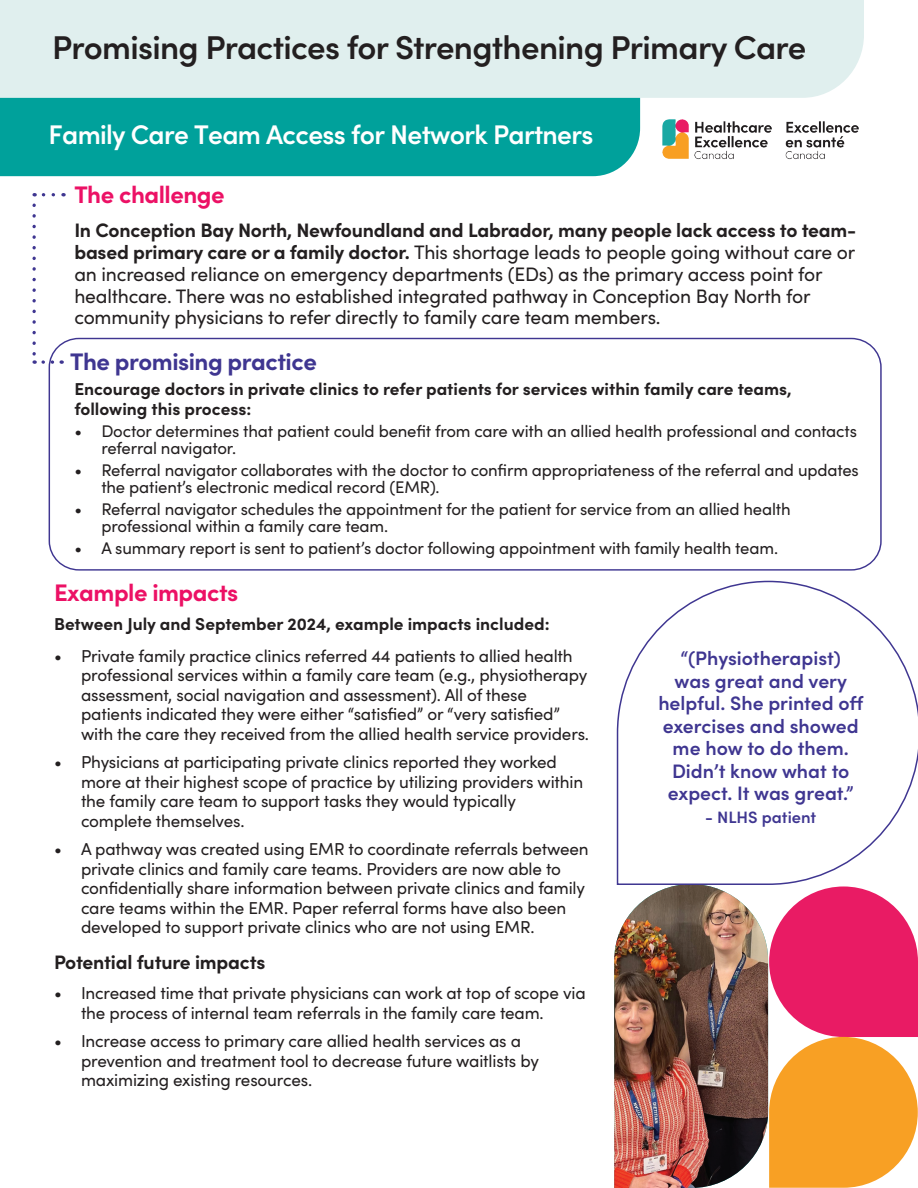
<style>
.page{position:relative;width:918px;height:1188px;background:#fff}
.page>*{position:absolute;margin:0;border:0;box-sizing:border-box;transform-origin:0 0}
.H1_Title{font:600 33px "Sofia Pro";letter-spacing:-.02em;color:#231f20}
.H2_Subhead{font:600 27px "Sofia Pro";letter-spacing:-.025em;color:#fff}
.H3_Header{font:700 24px "Sofia Pro";letter-spacing:-.02em;color:#ec1165}
.H3_Header-2{font:700 24px "Sofia Pro";letter-spacing:-.02em;color:#3f3691}
.H4_Large{font:19.5px/21.8px "Sofia Pro";letter-spacing:-.01em;color:#231f20}
.PARAGRAPH{font:600 19.5px/22.5px "Sofia Pro";color:#3f3691;text-align:center}
.t1{font:700 19.5px "Sofia Pro";letter-spacing:-.01em;color:#231f20}
.PARAGRAPH_bullets{font:17.25px/19.5px "Sofia Pro";letter-spacing:-.01em;color:#231f20}
.PARAGRAPH-2{font:700 17.25px/19.5px "Sofia Pro";color:#231f20}
.PARAGRAPH_bullets-2{font:16.8px/16.5px "Sofia Pro";letter-spacing:-.01em;color:#231f20}
.PARAGRAPH-3{font:600 16.5px "Sofia Pro";color:#3f3691}
.s1{font-weight:700}
</style>
<div class="page">
<div style="left:0;top:0;width:864px;height:98px;background:#e0efee"></div>
<div style="left:0;top:98px;width:640px;height:78px;background:#00a19b"></div>
<img style="left:662px;top:119px;width:197px;height:41px">
<svg style="left:49px;top:338px;width:833px;height:233px"></svg>
<svg style="left:34px;top:193px;width:19px;height:3px"></svg>
<svg style="left:32px;top:205px;width:4px;height:159px"></svg>
<svg style="left:43px;top:360px;width:19px;height:4px"></svg>
<img style="left:614px;top:886px;width:154px;height:302px">
<svg style="left:769px;top:886px;width:149px;height:302px"></svg>
<svg style="left:616px;top:580px;width:302px;height:306px"></svg>
<h1 class="H1_Title" style="left:52px;top:22px;width:755px">Promising Practices for Strengthening Primary Care</h1>
<h2 class="H2_Subhead" style="left:49px;top:114px;width:546px">Family Care Team Access for Network Partners</h2>
<h3 class="H3_Header" style="left:74px;top:176px;width:152px">The challenge</h3>
<h4 class="H4_Large" style="left:74px;top:219px;width:784px"><span class="s1">In Conception Bay North, Newfoundland and Labrador, many people lack access to team&shy;based primary care or a family doctor.</span> This shortage leads to people going without care or an increased reliance on emergency departments (EDs) as the primary access point for healthcare. There was no established integrated pathway in Conception Bay North for community physicians to refer directly to family care team members.</h4>
<h3 class="H3_Header-2" style="left:70px;top:343px;width:248px">The promising practice</h3>
<p class="PARAGRAPH-2" style="left:74px;top:378px;width:719px">Encourage doctors in private clinics to refer patients for services within family care teams, following this process:</p>
<p class="PARAGRAPH_bullets-2" style="left:101px;top:422px;width:757px;text-indent:-27px">• Doctor determines that patient could benefit from care with an allied health professional and contacts referral navigator.</p>
<p class="PARAGRAPH_bullets-2" style="left:101px;top:461px;width:759px;text-indent:-27px">• Referral navigator collaborates with the doctor to confirm appropriateness of the referral and updates the patient’s electronic medical record (EMR).</p>
<p class="PARAGRAPH_bullets-2" style="left:101px;top:500px;width:691px;text-indent:-27px">• Referral navigator schedules the appointment for the patient for service from an allied health professional within a family care team.</p>
<p class="PARAGRAPH_bullets-2" style="left:74px;top:539px;width:705px">• A summary report is sent to patient’s doctor following appointment with family health team.</p>
<h3 class="H3_Header" style="left:54px;top:574px;width:186px">Example impacts</h3>
<p class="PARAGRAPH-2" style="left:54px;top:613px;width:497px">Between July and September 2024, example impacts included:</p>
<p class="PARAGRAPH_bullets" style="left:81px;top:645px;width:510px;text-indent:-27px">• Private family practice clinics referred 44 patients to allied health professional services within a family care team (e.g., physiotherapy assessment, social navigation and assessment). All of these patients indicated they were either “satisfied” or “very satisfied” with the care they received from the allied health service providers.</p>
<p class="PARAGRAPH_bullets" style="left:81px;top:752px;width:504px;text-indent:-27px">• Physicians at participating private clinics reported they worked more at their highest scope of practice by utilizing providers within the family care team to support tasks they would typically complete themselves.</p>
<p class="PARAGRAPH_bullets" style="left:81px;top:839px;width:509px;text-indent:-27px">• A pathway was created using EMR to coordinate referrals between private clinics and family care teams. Providers are now able to confidentially share information between private clinics and family care teams within the EMR. Paper referral forms have also been developed to support private clinics who are not using EMR.</p>
<h4 class="t1" style="left:54px;top:948px;width:213px">Potential future impacts</h4>
<p class="PARAGRAPH_bullets" style="left:81px;top:983px;width:506px;text-indent:-27px">• Increased time that private physicians can work at top of scope via the process of internal team referrals in the family care team.</p>
<p class="PARAGRAPH_bullets" style="left:81px;top:1031px;width:459px;text-indent:-27px">• Increase access to primary care allied health services as a prevention and treatment tool to decrease future waitlists by maximizing existing resources.</p>
<p class="PARAGRAPH" style="left:658px;top:646px;width:207px">“(Physiotherapist)<br>was great and very helpful. She printed off exercises and showed me how to do them.<br>Didn’t know what to expect. It was great.”</p>
<p class="PARAGRAPH-3" style="left:705px;top:805px;width:113px">- NLHS patient</p>
</div>
